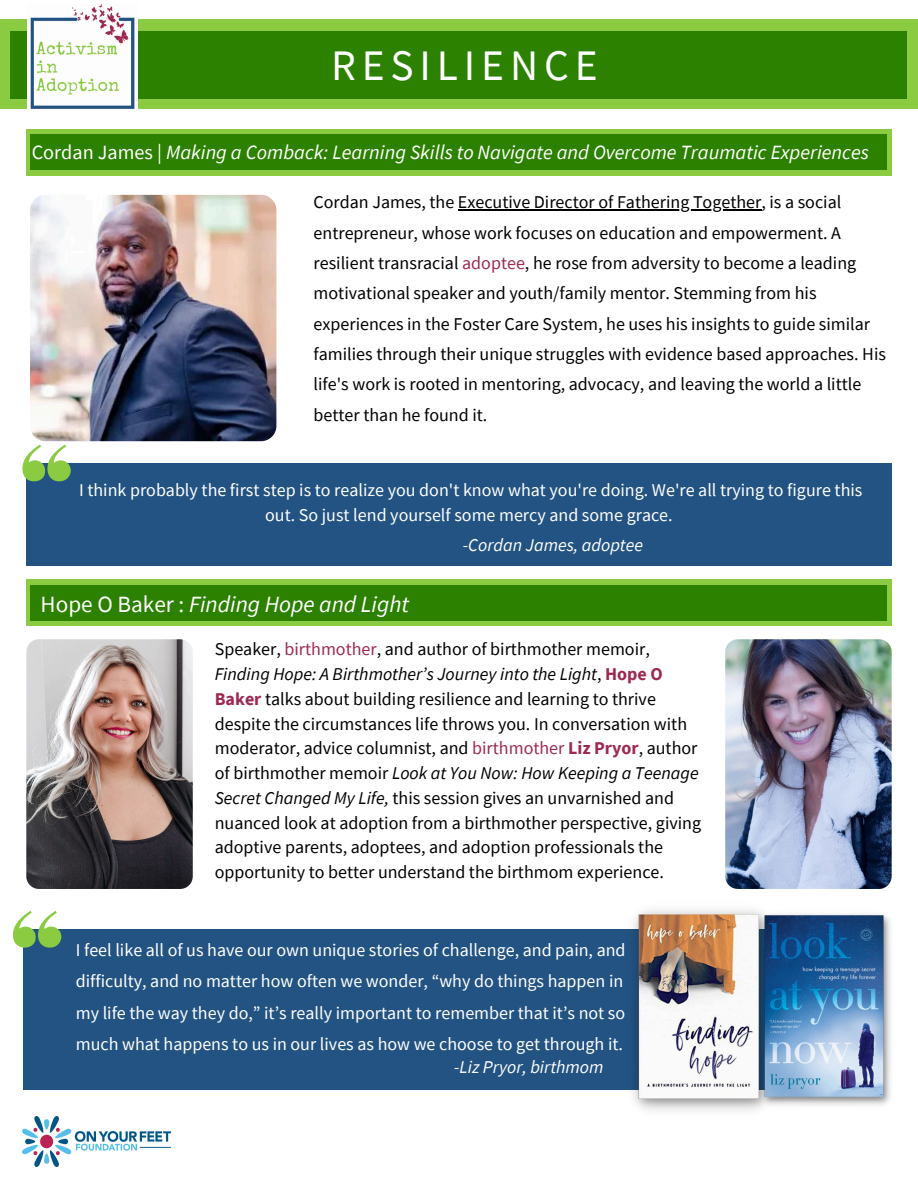
<style>
.page{position:relative;width:918px;height:1188px;background:#fff}
.page>*{position:absolute;margin:0;border:0;box-sizing:border-box;transform-origin:0 0}
.t1{font:43.5px "Source Sans Pro";letter-spacing:.135em;color:#fff}
.t2{font:italic 23.25px "Source Sans Pro";color:#fff}
.t3{font:italic 20.25px "Source Sans Pro";color:#fff}
.t4{font:18px/24.8px "Source Sans Pro";color:#000}
.t5{font:18px/31.5px "Source Sans Pro";color:#fff}
.t6{font:italic 18px "Source Sans Pro";color:#fff}
.t7{font:italic 700 18px "Josefin Sans";color:#fff}
.s1{font-style:normal}
.s2{color:#9d2952}
.s3{font-style:italic}
.s4{font-weight:700;color:#9d2952}
</style>
<div class="page">
<div style="left:26px;top:129px;width:866px;height:47px;background:#8acb41"></div>
<div style="left:31px;top:135px;width:856px;height:35px;background:#2c8100"></div>
<div style="left:26px;top:579px;width:866px;height:47px;background:#8acb41"></div>
<div style="left:31px;top:585px;width:856px;height:35px;background:#2c8100"></div>
<img style="left:725px;top:639px;width:167px;height:250px;border-radius:13px">
<img style="left:26px;top:639px;width:167px;height:250px;border-radius:13px">
<div style="left:0;top:20px;width:918px;height:89px;background:#8acb41"></div>
<div style="left:10px;top:31px;width:897px;height:68px;background:#2c8100"></div>
<img style="left:28px;top:4px;width:109px;height:105px">
<div style="left:23px;top:930px;width:840px;height:160px;background:#235382"></div>
<svg style="left:13px;top:911px;width:93px;height:37px"></svg>
<img style="left:625px;top:909px;width:132px;height:202px">
<img style="left:757px;top:911px;width:134px;height:198px">
<div style="left:26px;top:463px;width:866px;height:103px;background:#235382"></div>
<svg style="left:22px;top:445px;width:49px;height:36px"></svg>
<img style="left:30px;top:195px;width:246px;height:246px;border-radius:15px">
<img style="left:22px;top:1117px;width:149px;height:49px">
<hr style="left:458px;top:209px;width:303px;height:1px;background:#000">
<p class="t1" style="left:331px;top:38px;width:268px">RESILIENCE</p>
<p class="t3" style="left:32px;top:139px;width:839px"><span class="s1">Cordan James |</span> Making a Comback: Learning Skills to Navigate and Overcome Traumatic Experiences</p>
<p class="t4" style="left:314px;top:189px;width:529px">Cordan James, the Executive Director of Fathering Together, is a social</p>
<p class="t4" style="left:314px;top:217px;width:574px;line-height:30.3px">entrepreneur, whose work focuses on education and empowerment. A resilient transracial <span class="s2">adoptee</span>, he rose from adversity to become a leading motivational speaker and youth/family mentor. Stemming from his experiences in the Foster Care System, he uses his insights to guide similar families through their unique struggles with evidence based approaches. His life's work is rooted in mentoring, advocacy, and leaving the world a little better than he found it.</p>
<p class="t5" style="left:79px;top:478px;width:785px;line-height:24.8px;text-align:center">I think probably the first step is to realize you don't know what you're doing. We're all trying to figure this out. So just lend yourself some mercy and some grace.</p>
<h4 class="t6" style="left:463px;top:534px;width:182px">-Cordan James, adoptee</h4>
<h1 class="t2" style="left:41px;top:589px;width:370px"><span class="s1">Hope O Baker :</span> Finding Hope and Light</h1>
<p class="t4" style="left:215px;top:637px;width:488px">Speaker, <span class="s2">birthmother</span>, and author of birthmother memoir, <span class="s3">Finding Hope: A Birthmother’s Journey into the Light</span>, <span class="s4">Hope O Baker</span> talks about building resilience and learning to thrive despite the circumstances life throws you. In conversation with moderator, advice columnist, and <span class="s2">birthmother</span> <span class="s4">Liz Pryor</span>, author of birthmother memoir <span class="s3">Look at You Now: How Keeping a Teenage Secret Changed My Life,</span> this session gives an unvarnished and nuanced look at adoption from a birthmother perspective, giving adoptive parents, adoptees, and adoption professionals the opportunity to better understand the birthmom experience.</p>
<p class="t5" style="left:76px;top:934px;width:551px">I feel like all of us have our own unique stories of challenge, and pain, and difficulty, and no matter how often we wonder, “why do things happen in my life the way they do,” it’s really important to remember that it’s not so much what happens to us in our lives as how we choose to get through it.</p>
<p class="t7" style="left:314px;top:1037px;width:178px">- Hope Baker, birthm m</p>
<p class="t6" style="left:454px;top:1056px;width:151px">-Liz Pryor, birthmom</p>
</div>
